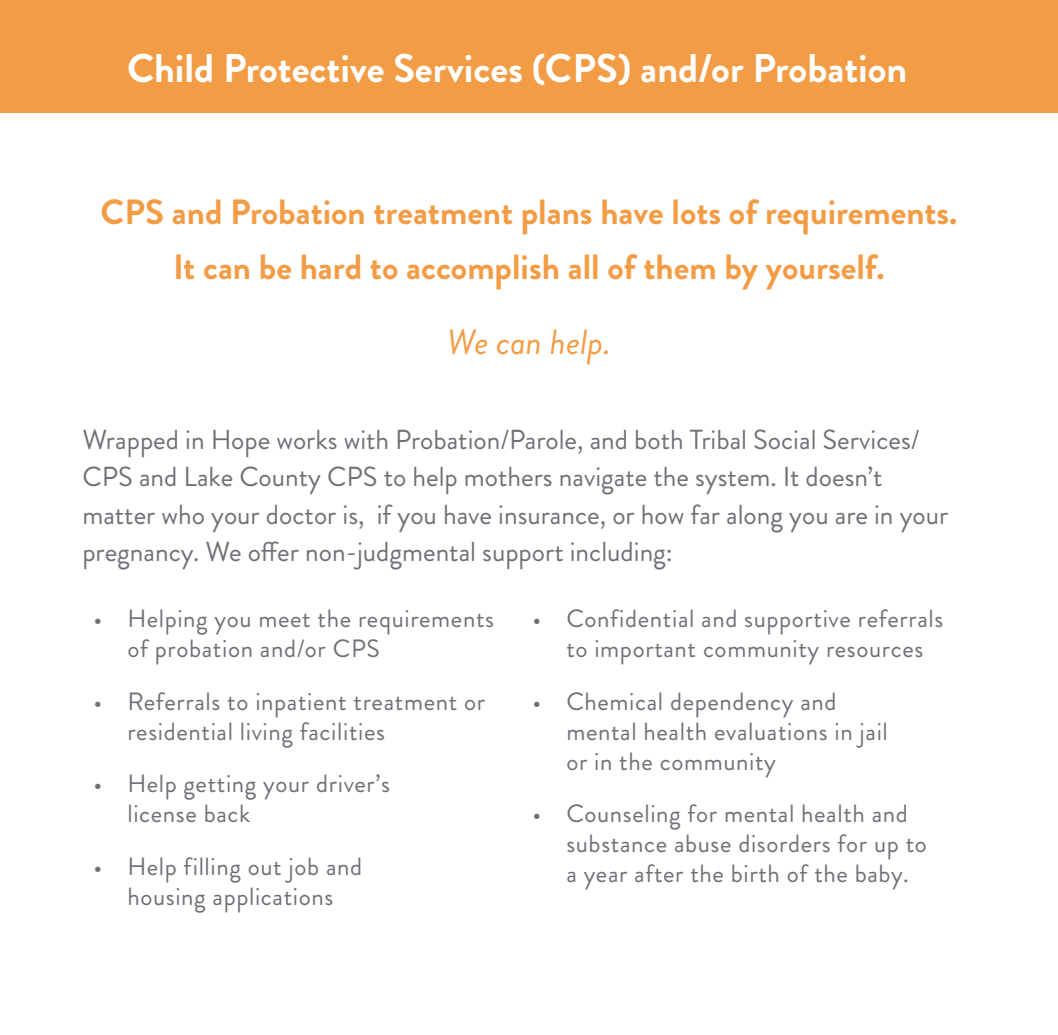
<style>
.page{position:relative;width:1058px;height:1035px;background:#fff}
.page>*{position:absolute;margin:0;border:0;box-sizing:border-box;transform-origin:0 0}
.t1{font:700 40px "Brandon Grotesque";color:#fff}
.t2{font:700 35px/55px "Brandon Grotesque";color:#f39c46;text-align:center}
.t3{font:italic 35px "Brandon Grotesque";color:#f39c46}
.t4{font:27.5px/37.5px "Brandon Grotesque";color:#6e7277}
.t5{font:25px/30px "Brandon Grotesque";letter-spacing:.025em;color:#6e7277}
</style>
<div class="page">
<div style="left:0;top:0;width:1058px;height:112px;background:#f39c46"></div>
<h1 class="t1" style="left:127px;top:53px;width:781px">Child Protective Services (CPS) and/or Probation</h1>
<h2 class="t2" style="left:100px;top:189px;width:858px">CPS and Probation treatment plans have lots of requirements.<br>It can be hard to accomplish all of them by yourself.</h2>
<h2 class="t3" style="left:447px;top:329px;width:166px">We can help.</h2>
<p class="t4" style="left:82px;top:424px;width:867px">Wrapped in Hope works with Probation/Parole, and both Tribal Social Services/ CPS and Lake County CPS to help mothers navigate the system. It doesn’t matter who your doctor is, if you have insurance, or how far along you are in your pregnancy. We offer non-judgmental support including:</p>
<p class="t5" style="left:127px;top:607px;width:368px;text-indent:-34px">• Helping you meet the requirements of probation and/or CPS</p>
<p class="t5" style="left:127px;top:690px;width:359px;text-indent:-34px">• Referrals to inpatient treatment or residential living facilities</p>
<p class="t5" style="left:127px;top:772px;width:264px;text-indent:-34px">• Help getting your driver’s license back</p>
<p class="t5" style="left:94px;top:855px;width:270px;text-align:center">• Help filling out job and housing applications</p>
<p class="t5" style="left:532px;top:607px;width:412px;text-align:center">• Confidential and supportive referrals to important community resources</p>
<p class="t5" style="left:566px;top:690px;width:323px;text-indent:-34px">• Chemical dependency and mental health evaluations in jail or in the community</p>
<p class="t5" style="left:566px;top:802px;width:362px;text-indent:-34px">• Counseling for mental health and substance abuse disorders for up to a year after the birth of the baby.</p>
</div>
